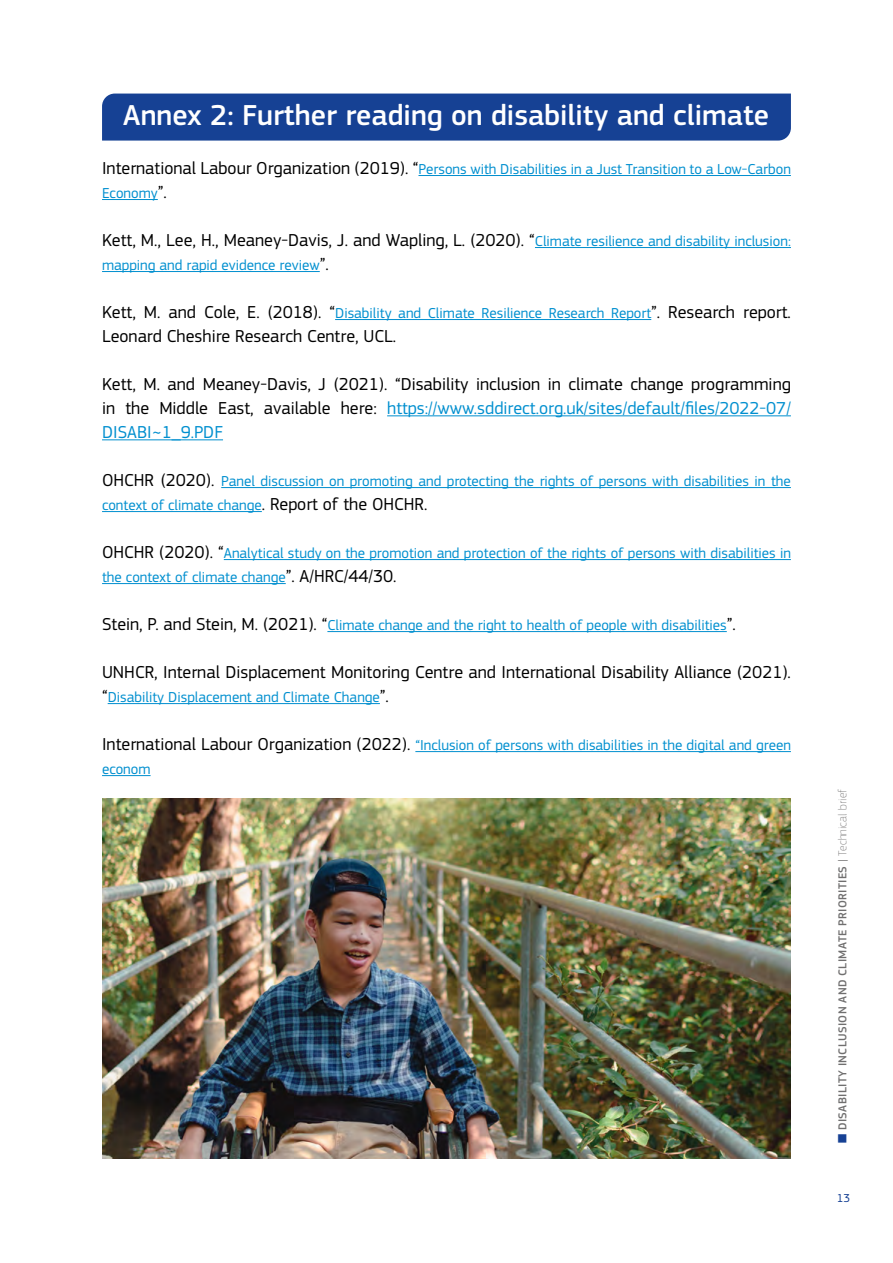
<style>
.page{position:relative;width:893px;height:1263px;background:#fff}
.page>*{position:absolute;margin:0;border:0;box-sizing:border-box;transform-origin:0 0}
.Heading_1_NO_NUMBER{font:500 30px "EC Square Sans Pro";color:#fff}
.Bodytext{font:18px/24px "EC Square Sans Pro";color:#000;text-align:justify}
.Bodytext-2{font:15px/24px "EC Square Sans Pro";color:#008fcf}
.t1{font:500 12px "EC Square Sans Pro";letter-spacing:.03em;color:#706f6f}
.t2{font:12px "EC Square Sans Pro";color:#164194}
.s1{font-size:18px;color:#000}
.s2{font-size:15px;color:#008fcf}
.s3{color:#008fcf}
.s4{color:#164194}
.s5{font-weight:400}
.s6{font-weight:100}
</style>
<div class="page">
<div style="left:102px;top:94px;width:689px;height:47px;background:#164194"></div>
<hr style="left:418px;top:175px;width:373px;height:1px;background:#008fcf">
<hr style="left:102px;top:199px;width:56px;height:1px;background:#008fcf">
<hr style="left:535px;top:247px;width:256px;height:1px;background:#008fcf">
<hr style="left:102px;top:271px;width:218px;height:1px;background:#008fcf">
<hr style="left:335px;top:319px;width:316px;height:1px;background:#008fcf">
<hr style="left:387px;top:415px;width:404px;height:1px;background:#008fcf">
<hr style="left:102px;top:439px;width:121px;height:1px;background:#008fcf">
<hr style="left:221px;top:487px;width:570px;height:1px;background:#008fcf">
<hr style="left:102px;top:511px;width:160px;height:1px;background:#008fcf">
<hr style="left:224px;top:559px;width:567px;height:1px;background:#008fcf">
<hr style="left:102px;top:583px;width:184px;height:1px;background:#008fcf">
<hr style="left:327px;top:631px;width:400px;height:1px;background:#008fcf">
<hr style="left:108px;top:703px;width:272px;height:1px;background:#008fcf">
<hr style="left:415px;top:751px;width:376px;height:1px;background:#008fcf">
<hr style="left:102px;top:775px;width:49px;height:1px;background:#008fcf">
<img style="left:102px;top:798px;width:689px;height:360px">
<h1 class="Heading_1_NO_NUMBER" style="left:123px;top:97px;width:647px">Annex 2: Further reading on disability and climate</h1>
<p class="Bodytext-2" style="left:102px;top:157px;width:690px"><span class="s1">International Labour Organization (2019). “</span>Persons with Disabilities in a Just Transition to a Low-Carbon<br>Economy<span class="s1">”.</span></p>
<p class="Bodytext" style="left:102px;top:228px;width:690px">Kett, M., Lee, H., Meaney-Davis, J. and Wapling, L. (2020). “<span class="s2">Climate resilience and disability inclusion:</span></p>
<p class="Bodytext-2" style="left:102px;top:253px;width:228px">mapping and rapid evidence review<span class="s1">”.</span></p>
<p class="Bodytext-2" style="left:102px;top:301px;width:690px"><span class="s1">Kett, M. and Cole, E. (2018). “</span>Disability and Climate Resilience Research Report<span class="s1">”. Research report.</span></p>
<p class="Bodytext" style="left:102px;top:324px;width:296px">Leonard Cheshire Research Centre, UCL.</p>
<p class="Bodytext" style="left:102px;top:372px;width:690px">Kett, M. and Meaney-Davis, J (2021). “Disability inclusion in climate change programming in the Middle East, available here: <span class="s3">https://www.sddirect.org.uk/sites/default/files/2022-07/ DISABI~1_9.PDF</span></p>
<p class="Bodytext-2" style="left:102px;top:469px;width:690px"><span class="s1">OHCHR (2020).</span> Panel discussion on promoting and protecting the rights of persons with disabilities in the context of climate change<span class="s1">. Report of the OHCHR.</span></p>
<p class="Bodytext-2" style="left:102px;top:541px;width:690px"><span class="s1">OHCHR (2020). “</span>Analytical study on the promotion and protection of the rights of persons with disabilities in the context of climate change<span class="s1">”. A/HRC/44/30.</span></p>
<p class="Bodytext-2" style="left:102px;top:613px;width:635px"><span class="s1">Stein, P. and Stein, M. (2021). “</span>Climate change and the right to health of people with disabilities<span class="s1">”.</span></p>
<p class="Bodytext" style="left:102px;top:660px;width:690px">UNHCR, Internal Displacement Monitoring Centre and International Disability Alliance (2021).</p>
<p class="Bodytext-2" style="left:102px;top:685px;width:288px"><span class="s1">“</span>Disability Displacement and Climate Change<span class="s1">”.</span></p>
<p class="Bodytext-2" style="left:102px;top:733px;width:690px"><span class="s1">International Labour Organization (2022).</span> “Inclusion of persons with disabilities in the digital and green econom</p>
<p class="t1" style="left:835px;top:1143px;width:356px;rotate:-90deg"><span class="s4">■</span> DISABILITY INCLUSION AND CLIMATE PRIORITIES <span class="s5">|</span> <span class="s6">Technical brief</span></p>
<p class="t2" style="left:837px;top:1191px;width:15px">13</p>
</div>
